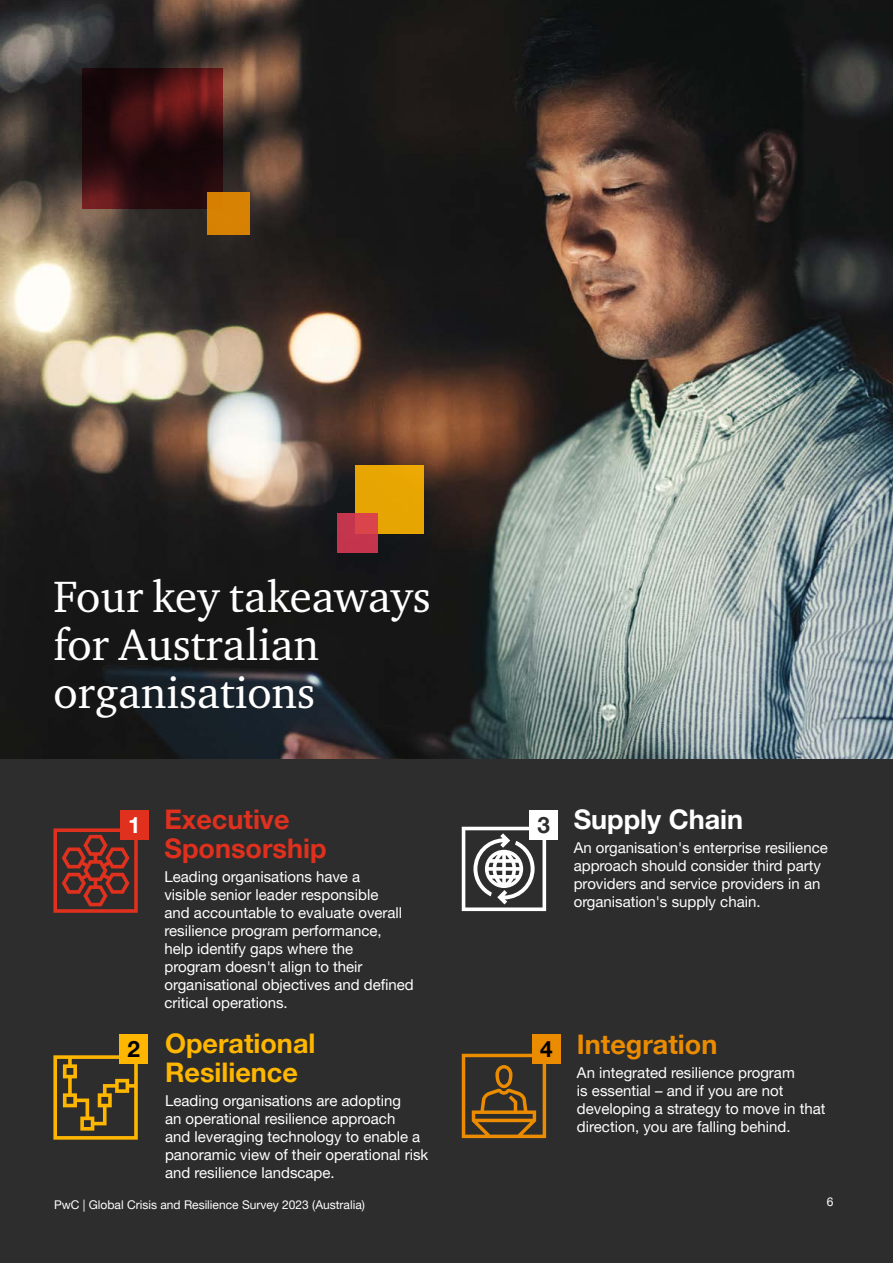
<style>
.page{position:relative;width:893px;height:1263px;background:#fff}
.page>*{position:absolute;margin:0;border:0;box-sizing:border-box;transform-origin:0 0}
.t1{font:45px/48px "Charter ITC Pro";color:#fff}
.t2{font:700 27px/28.5px "Helvetica Neue LT Pro";color:#ffb600}
.t3{font:700 27px/28.5px "Helvetica Neue LT Pro";color:#e0301e}
.t4{font:700 27px "Helvetica Neue LT Pro";color:#fff}
.t5{font:700 27px "Helvetica Neue LT Pro";color:#eb8c00}
.t6{font:700 22.5px "Helvetica Neue LT Pro";color:#000}
.t7{font:700 22.5px "Helvetica Neue LT Pro";color:#fff}
.t8{font:700 22.5px "Helvetica Neue LT Pro";color:#2d2d2d}
.t9{font:15px/18px "Helvetica Neue LT Pro";color:#fff}
.t10{font:12px "Helvetica Neue LT Pro";color:#fff}
</style>
<div class="page">
<div style="left:0;top:758px;width:893px;height:505px;background:#2d2d2d"></div>
<img style="left:0;top:0;width:893px;height:758px">
<svg style="left:83px;top:68px;width:140px;height:141px;background:#320e10"></svg>
<div style="left:207px;top:193px;width:42px;height:42px;background:#d88204"></div>
<svg style="left:53px;top:1055px;width:85px;height:85px"></svg>
<svg style="left:53px;top:828px;width:85px;height:85px"></svg>
<svg style="left:462px;top:827px;width:84px;height:84px"></svg>
<div style="left:356px;top:465px;width:68px;height:68px;background:#e7a502"></div>
<svg style="left:337px;top:513px;width:40px;height:40px;background:#ca394c"></svg>
<div style="left:120px;top:810px;width:29px;height:30px;background:#e0301e"></div>
<div style="left:119px;top:1034px;width:29px;height:30px;background:#ffb600"></div>
<div style="left:529px;top:810px;width:29px;height:30px;background:#fff"></div>
<svg style="left:462px;top:1054px;width:84px;height:84px"></svg>
<div style="left:532px;top:1034px;width:29px;height:30px;background:#eb8c00"></div>
<h1 class="t1" style="left:53px;top:571px;width:379px">Four key takeaways for Australian organisations</h1>
<h3 class="t7" style="left:128px;top:811px;width:14px">1</h3>
<h3 class="t6" style="left:127px;top:1035px;width:14px">2</h3>
<h2 class="t3" style="left:164px;top:805px;width:163px">Executive<br>Sponsorship</h2>
<p class="t9" style="left:164px;top:867px;width:251px">Leading organisations have a<br>visible senior leader responsible<br>and accountable to evaluate overall resilience program performance, help identify gaps where the<br>program doesn't align to their organisational objectives and defined critical operations.</p>
<h2 class="t2" style="left:165px;top:1029px;width:152px">Operational<br>Resilience</h2>
<p class="t9" style="left:165px;top:1091px;width:265px">Leading organisations are adopting<br>an operational resilience approach<br>and leveraging technology to enable a panoramic view of their operational risk and resilience landscape.</p>
<h3 class="t8" style="left:537px;top:811px;width:14px">3</h3>
<h2 class="t4" style="left:574px;top:803px;width:171px">Supply Chain</h2>
<p class="t9" style="left:574px;top:839px;width:256px">An organisation's enterprise resilience approach should consider third party providers and service providers in an organisation's supply chain.</p>
<h3 class="t6" style="left:540px;top:1035px;width:14px">4</h3>
<h2 class="t5" style="left:577px;top:1027px;width:142px">Integration</h2>
<p class="t9" style="left:577px;top:1063px;width:250px">An integrated resilience program<br>is essential – and if you are not developing a strategy to move in that direction, you are falling behind.</p>
<p class="t10" style="left:54px;top:1197px;width:312px">PwC | Global Crisis and Resilience Survey 2023 (Australia)</p>
<p class="t10" style="left:827px;top:1195px;width:8px">6</p>
</div>
